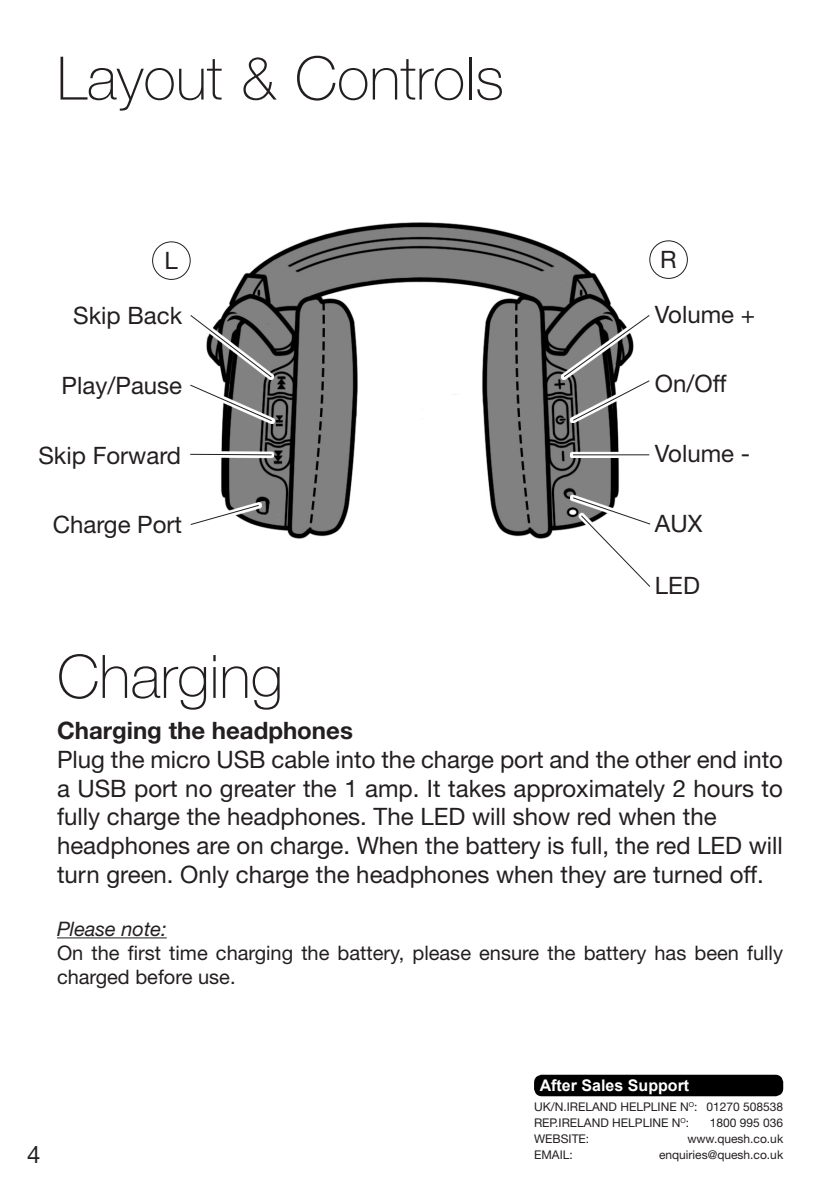
<style>
.page{position:relative;width:840px;height:1191px;background:#fff}
.page>*{position:absolute;margin:0;border:0;box-sizing:border-box;transform-origin:0 0}
.t1{font:100 60px "Helvetica Neue LT Std";color:#231f20}
.t2{font:24px/28.8px "Helvetica Neue LT Std";color:#231f20}
.t3{font:700 24px "Helvetica Neue LT Std";color:#231f20}
.t4{font:20px/24px "Helvetica Neue LT Std";color:#231f20}
.t5{font:italic 20px "Helvetica Neue LT Std";color:#231f20}
.t6{font:700 16px "Arial";color:#fff}
.t7{font:12px/16px "Helvetica Neue LT Std";color:#231f20}
</style>
<div class="page">
<div style="left:533px;top:1074px;width:249px;height:22px;background:#000;border-radius:8px"></div>
<hr style="left:57px;top:937px;width:110px;height:1px;background:#231f20">
<img style="left:152px;top:222px;width:536px;height:317px">
<div style="left:560px;top:312px;width:92px;height:68px;background:linear-gradient(to bottom,#fff,#fff)"></div>
<svg style="left:570px;top:377px;width:82px;height:46px"></svg>
<svg style="left:562px;top:314px;width:88px;height:107px"></svg>
<svg style="left:570px;top:451px;width:81px;height:7px"></svg>
<hr style="left:572px;top:454px;width:77px;height:1px;background:#231f20">
<div style="left:578px;top:512px;width:74px;height:78px;background:#fff"></div>
<svg style="left:187px;top:312px;width:87px;height:68px"></svg>
<svg style="left:189px;top:314px;width:83px;height:64px"></svg>
<svg style="left:187px;top:382px;width:87px;height:42px"></svg>
<svg style="left:189px;top:384px;width:84px;height:38px"></svg>
<svg style="left:187px;top:451px;width:87px;height:7px"></svg>
<hr style="left:190px;top:454px;width:81px;height:1px;background:#231f20">
<div style="left:188px;top:502px;width:73px;height:26px;background:linear-gradient(to right,#fff,#fafafa)"></div>
<svg style="left:189px;top:504px;width:71px;height:22px"></svg>
<div style="left:152px;top:241px;width:38px;height:39px;border:1px solid #231f20;border-radius:50%"></div>
<div style="left:649px;top:240px;width:38px;height:39px;border:1px solid #231f20;border-radius:50%"></div>
<svg style="left:570px;top:494px;width:82px;height:33px"></svg>
<svg style="left:571px;top:496px;width:80px;height:91px"></svg>
<h1 class="t1" style="left:57px;top:44px;width:448px">Layout &amp; Controls</h1>
<p class="t2" style="left:164px;top:246px;width:15px">L</p>
<p class="t2" style="left:659px;top:245px;width:18px">R</p>
<p class="t2" style="left:73px;top:301px;width:110px">Skip Back</p>
<p class="t2" style="left:654px;top:299px;width:102px">Volume +</p>
<p class="t2" style="left:62px;top:370px;width:122px">Play/Pause</p>
<p class="t2" style="left:654px;top:369px;width:73px">On/Off</p>
<p class="t2" style="left:38px;top:440px;width:144px">Skip Forward</p>
<p class="t2" style="left:654px;top:439px;width:97px">Volume -</p>
<p class="t2" style="left:53px;top:510px;width:131px">Charge Port</p>
<p class="t2" style="left:654px;top:508px;width:49px">AUX</p>
<p class="t2" style="left:654px;top:571px;width:46px">LED</p>
<h1 class="t1" style="left:57px;top:642px;width:227px">Charging</h1>
<p class="t3" style="left:57px;top:715px;width:297px">Charging the headphones</p>
<p class="t2" style="left:57px;top:744px;width:727px">Plug the micro USB cable into the charge port and the other end into a USB port no greater the 1 amp. It takes approximately 2 hours to fully charge the headphones. The LED will show red when the headphones are on charge. When the battery is full, the red LED will turn green. Only charge the headphones when they are turned off.</p>
<p class="t5" style="left:57px;top:916px;width:111px">Please note:</p>
<p class="t4" style="left:57px;top:940px;width:727px">On the first time charging the battery, please ensure the battery has been fully charged before use.</p>
<p class="t6" style="left:539px;top:1074px;width:151px">After Sales Support</p>
<p class="t7" style="left:533px;top:1098px;width:165px">UK/N.IRELAND HELPLINE N<sup>O</sup>:<br>REP.IRELAND HELPLINE N<sup>O</sup>:<br>WEBSITE:<br>EMAIL:</p>
<p class="t7" style="left:687px;top:1098px;width:97px;text-align:right">01270 508538<br>1800 995 036 www.quesh.co.uk</p>
<p class="t2" style="left:27px;top:1139px;width:15px">4</p>
<p class="t7" style="left:658px;top:1146px;width:126px">enquiries@quesh.co.uk</p>
</div>
